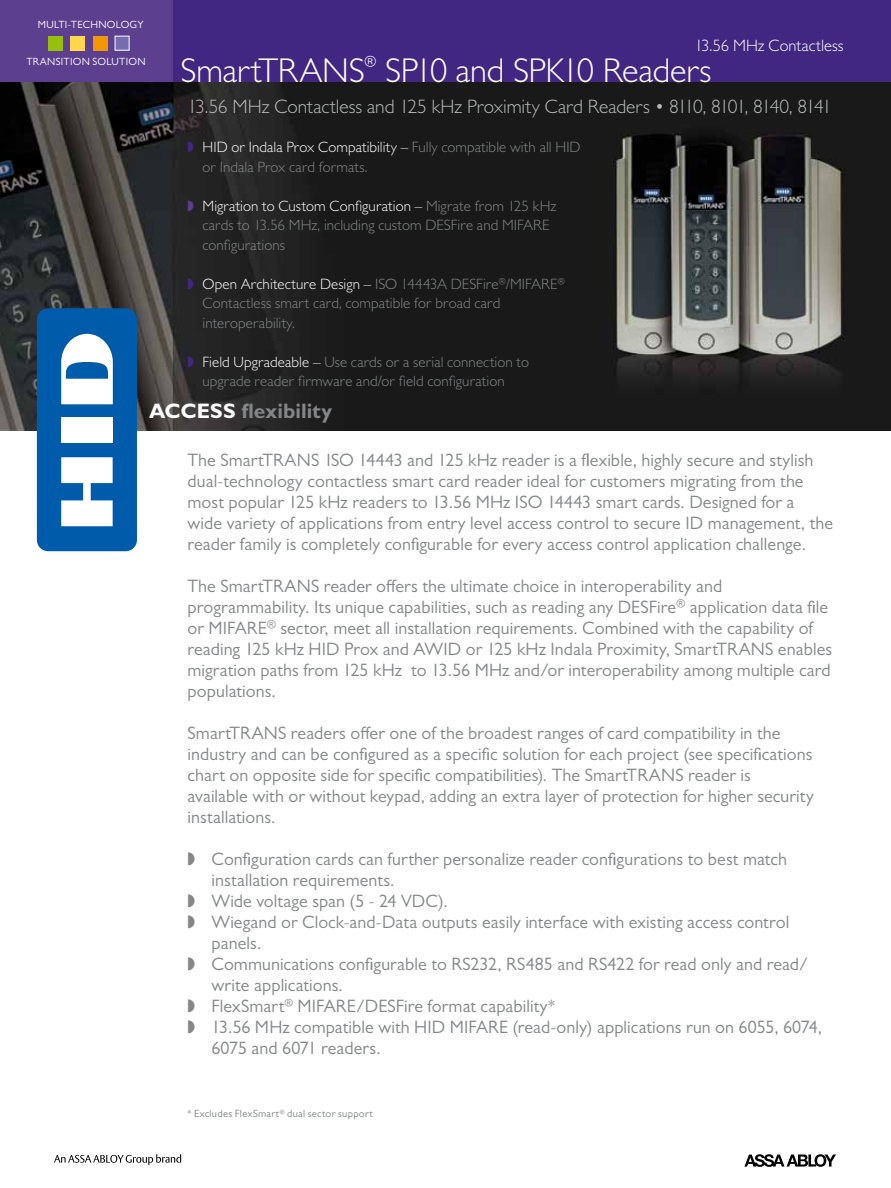
<style>
.page{position:relative;width:891px;height:1188px;background:#fff}
.page>*{position:absolute;margin:0;border:0;box-sizing:border-box;transform-origin:0 0}
.t1{font:300 34.5px "Gill Sans MT Pro";letter-spacing:-.005em;color:#fff}
.t2{font:700 21px "Gill Sans MT Pro";color:#848687}
.t3{font:300 19.5px "Gill Sans MT Pro";letter-spacing:-.005em;color:#b8babb}
.t4{font:18px/21px "Gill Sans MT Pro";letter-spacing:.005em;color:#848687}
.t5{font:300 16.5px "Gill Sans MT Pro";color:#fff}
.t6{font:300 15px/19.5px "Gill Sans MT Pro";letter-spacing:.005em;color:#848687}
.t7{font:300 14.85px "Gill Sans MT Pro";color:#fff}
.t8{font:10.5px "Gill Sans MT Pro";letter-spacing:.025em;color:#848687}
.t9{font:10.5px "Gill Sans MT Pro";letter-spacing:.02em;color:#fff}
.s1{color:#fff}
</style>
<div class="page">
<img style="left:0;top:82px;width:891px;height:349px">
<div style="left:0;top:0;width:175px;height:82px;background:#5d3f8f"></div>
<div style="left:173px;top:0;width:718px;height:82px;background:#412682"></div>
<div style="left:37px;top:308px;width:100px;height:243px;background:#005cab;border-radius:11px"></div>
<div style="left:61px;top:418px;width:52px;height:25px;background:#fff"></div>
<svg style="left:61px;top:457px;width:52px;height:69px"></svg>
<svg style="left:61px;top:334px;width:52px;height:70px"></svg>
<svg style="left:54px;top:1154px;width:127px;height:11px"></svg>
<svg style="left:744px;top:1154px;width:92px;height:13px"></svg>
<div style="left:115px;top:36px;width:14px;height:14px;background:#756eac;border:1px solid #fff"></div>
<div style="left:93px;top:36px;width:14px;height:14px;background:#f39800"></div>
<div style="left:71px;top:36px;width:14px;height:14px;background:#ffd64d"></div>
<div style="left:49px;top:36px;width:14px;height:14px;background:#97bf0d"></div>
<svg style="left:188px;top:142px;width:10px;height:11px"></svg>
<svg style="left:188px;top:200px;width:6px;height:11px"></svg>
<svg style="left:188px;top:278px;width:6px;height:11px"></svg>
<svg style="left:188px;top:356px;width:10px;height:12px"></svg>
<p class="t9" style="left:38px;top:18px;width:49px">Multi-Techno</p>
<p class="t9" style="left:116px;top:18px;width:29px">lo gy</p>
<p class="t9" style="left:26px;top:55px;width:14px">Transition</p>
<p class="t9" style="left:93px;top:55px;width:35px">So lution</p>
<p class="t5" style="left:695px;top:35px;width:150px">13.56 MHz Contactless</p>
<h1 class="t1" style="left:180px;top:49px;width:186px">SmartTRANS</h1>
<p class="t7" style="left:365px;top:52px;width:13px">®</p>
<h1 class="t1" style="left:385px;top:49px;width:328px">SP10 and SPK10 Readers</h1>
<p class="t3" style="left:188px;top:95px;width:646px">13.56 MHz Contactless and 125 kHz Proximity Card Readers • 8110, 8101, 8140, 8141</p>
<p class="t6" style="left:203px;top:137px;width:380px"><span class="s1">HID or Indala Prox Compatibility –</span> Fully compatible with all HID or Indala Prox card formats.</p>
<p class="t6" style="left:203px;top:196px;width:355px"><span class="s1">Migration to Custom Configuration –</span> Migrate from 125 kHz cards to 13.56 MHz, including custom DESFire and MIFARE configurations</p>
<p class="t6" style="left:203px;top:274px;width:364px"><span class="s1">Open Architecture Design –</span> ISO 14443A DESFire<sup>®</sup>/MIFARE<sup>®<br></sup>Contactless smart card, compatible for broad card interoperability.</p>
<p class="t6" style="left:203px;top:352px;width:328px"><span class="s1">Field Upgradeable –</span> Use cards or a serial connection to upgrade reader firmware and/or field configuration</p>
<p class="t2" style="left:149px;top:398px;width:184px"><span class="s1">ACCESS</span> flexibility</p>
<p class="t4" style="left:188px;top:450px;width:647px">The SmartTRANS ISO 14443 and 125 kHz reader is a flexible, highly secure and stylish dual-technology contactless smart card reader ideal for customers migrating from the most popular 125 kHz readers to 13.56 MHz ISO 14443 smart cards. Designed for a wide variety of applications from entry level access control to secure ID management, the reader family is completely configurable for every access control application challenge.</p>
<p class="t4" style="left:188px;top:576px;width:646px">The SmartTRANS reader offers the ultimate choice in interoperability and programmability. Its unique capabilities, such as reading any DESFire<sup>®</sup> application data file or MIFARE<sup>®</sup> sector, meet all installation requirements. Combined with the capability of reading 125 kHz HID Prox and AWID or 125 kHz Indala Proximity, SmartTRANS enables migration paths from 125 kHz to 13.56 MHz and/or interoperability among multiple card populations.</p>
<p class="t4" style="left:188px;top:723px;width:628px">SmartTRANS readers offer one of the broadest ranges of card compatibility in the industry and can be configured as a specific solution for each project (see specifications chart on opposite side for specific compatibilities). The SmartTRANS reader is available with or without keypad, adding an extra layer of protection for higher security installations.</p>
<p class="t4" style="left:212px;top:849px;width:612px">Configuration cards can further personalize reader configurations to best match installation requirements.<br>Wide voltage span (5 - 24 VDC).<br>Wiegand or Clock-and-Data outputs easily interface with existing access control panels.<br>Communications configurable to RS232, RS485 and RS422 for read only and read/ write applications.<br>FlexSmart<sup>®</sup> MIFARE/DESFire format capability*<br>13.56 MHz compatible with HID MIFARE (read-only) applications run on 6055, 6074, 6075 and 6071 readers.</p>
<p class="t8" style="left:188px;top:1108px;width:187px">* Excludes FlexSmart<sup>®</sup> dual sector support</p>
</div>
